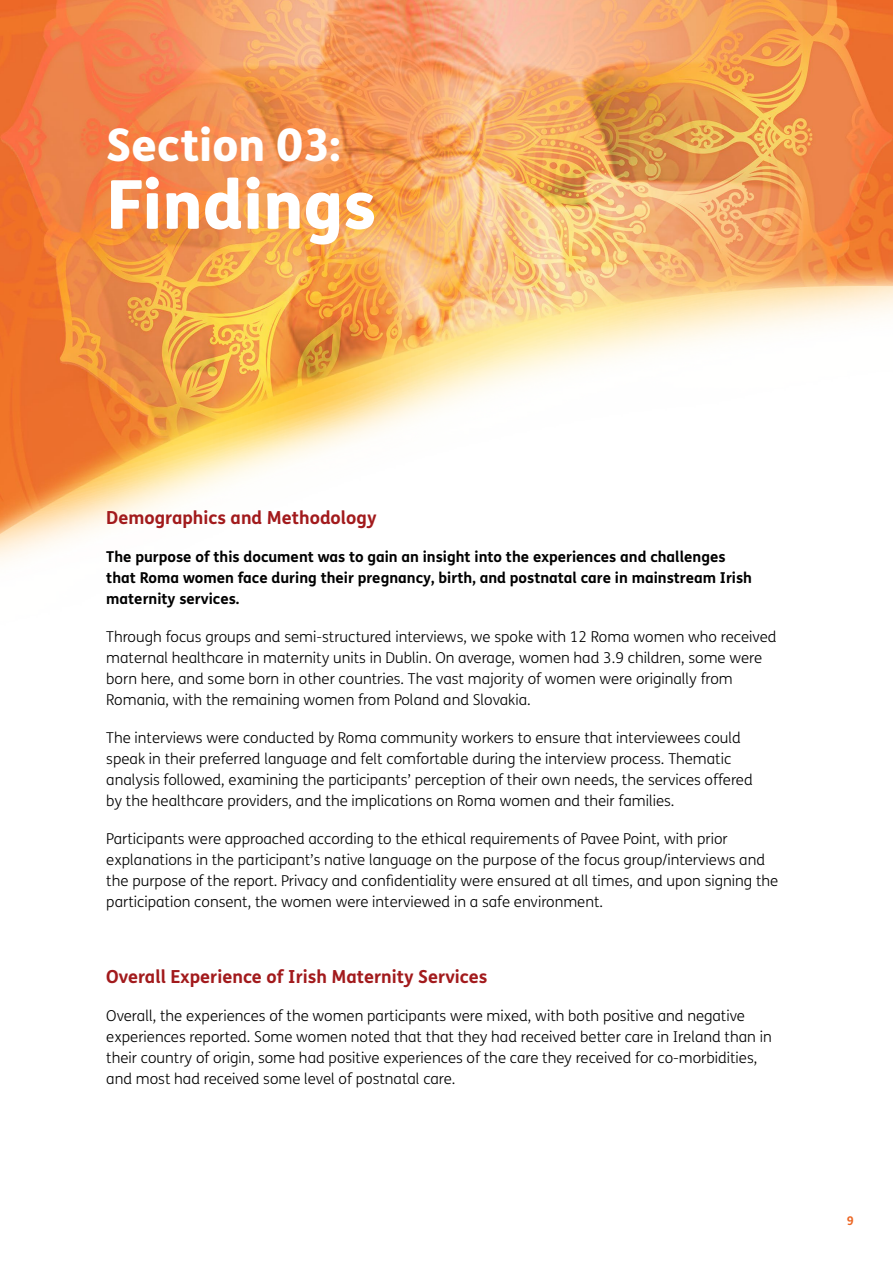
<style>
.page{position:relative;width:893px;height:1263px;background:#fff}
.page>*{position:absolute;margin:0;border:0;box-sizing:border-box;transform-origin:0 0}
.t1{font:800 67.5px "FS Me";color:#fff}
.t2{font:800 45px "FS Me";color:#fff}
.t3{font:700 18px "FS Me";color:#a21a1c}
.t4{font:300 15px/21px "FS Me";color:#000}
.t5{font:700 15px/21px "FS Me";color:#000}
.t6{font:700 12px "FS Me";color:#ec6725}
</style>
<div class="page">
<img style="left:0;top:0;width:893px;height:562px">
<h2 class="t2" style="left:106px;top:110px;width:236px">Section 03:</h2>
<h1 class="t1" style="left:106px;top:151px;width:271px">Findings</h1>
<p class="t3" style="left:106px;top:503px;width:272px">Demographics and Methodology</p>
<p class="t5" style="left:106px;top:545px;width:647px">The purpose of this document was to gain an insight into the experiences and challenges that Roma women face during their pregnancy, birth, and postnatal care in mainstream Irish maternity services.</p>
<p class="t4" style="left:106px;top:626px;width:672px">Through focus groups and semi-structured interviews, we spoke with 12 Roma women who received maternal healthcare in maternity units in Dublin. On average, women had 3.9 children, some were born here, and some born in other countries. The vast majority of women were originally from Romania, with the remaining women from Poland and Slovakia.</p>
<p class="t4" style="left:106px;top:727px;width:648px">The interviews were conducted by Roma community workers to ensure that interviewees could speak in their preferred language and felt comfortable during the interview process. Thematic analysis followed, examining the participants’ perception of their own needs, the services offered by the healthcare providers, and the implications on Roma women and their families.</p>
<p class="t4" style="left:106px;top:828px;width:673px">Participants were approached according to the ethical requirements of Pavee Point, with prior explanations in the participant’s native language on the purpose of the focus group/interviews and the purpose of the report. Privacy and confidentiality were ensured at all times, and upon signing the participation consent, the women were interviewed in a safe environment.</p>
<p class="t3" style="left:106px;top:962px;width:383px">Overall Experience of Irish Maternity Services</p>
<p class="t4" style="left:106px;top:1005px;width:667px">Overall, the experiences of the women participants were mixed, with both positive and negative experiences reported. Some women noted that that they had received better care in Ireland than in their country of origin, some had positive experiences of the care they received for co-morbidities, and most had received some level of postnatal care.</p>
<p class="t6" style="left:847px;top:1211px;width:9px">9</p>
</div>
